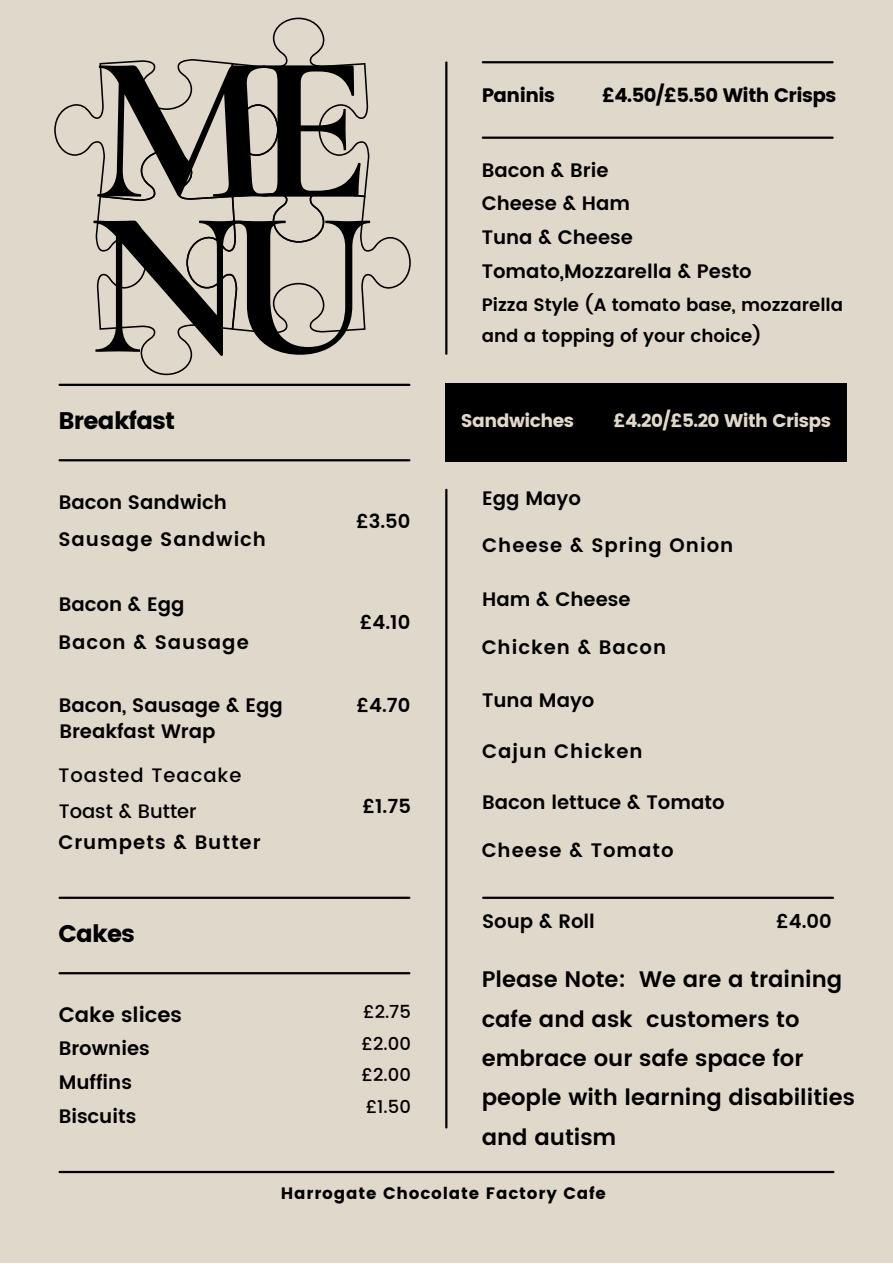
<style>
.page{position:relative;width:893px;height:1264px;background:#fff}
.page>*{position:absolute;margin:0;border:0;box-sizing:border-box;transform-origin:0 0}
.t1{font:700 209.85px "Cormorant Garamond";color:#000}
.t2{font:24px "Poppins";letter-spacing:-.03em;color:#000}
.t3{font:600 22.5px/39.3px "Poppins";color:#000}
.t4{font:600 21px "Poppins";color:#000}
.t5{font:600 19.5px "Poppins";color:#000}
.t6{font:600 19.5px "Poppins";letter-spacing:.05em;color:#000}
.t7{font:19.5px "Poppins";letter-spacing:-.03em;color:#000}
.t8{font:500 19.5px "Poppins";letter-spacing:.05em;color:#000}
.t9{font:500 19.5px "Poppins";color:#000}
.t10{font:18.3px "Poppins";letter-spacing:-.03em;color:#e0d8cb}
.t11{font:600 18px/31.5px "Poppins";color:#000}
.t12{font:500 18px "Poppins";color:#000}
.t13{font:16.5px "Poppins";letter-spacing:.05em;color:#000}
</style>
<div class="page">
<div style="left:0;top:0;width:892px;height:1262px;background:#e0d8cb"></div>
<hr style="left:60px;top:384px;width:349px;height:2px;background:#000">
<hr style="left:483px;top:61px;width:349px;height:2px;background:#000">
<hr style="left:60px;top:896px;width:349px;height:2px;background:#000">
<hr style="left:483px;top:896px;width:349px;height:2px;background:#000">
<hr style="left:60px;top:1170px;width:773px;height:3px;background:#000">
<hr style="left:60px;top:459px;width:349px;height:2px;background:#000">
<hr style="left:483px;top:136px;width:349px;height:3px;background:#000">
<hr style="left:60px;top:972px;width:349px;height:2px;background:#000">
<hr style="left:445px;top:62px;width:2px;height:292px;background:#000">
<hr style="left:445px;top:490px;width:2px;height:637px;background:#000">
<div style="left:445px;top:384px;width:402px;height:77px;background:#000"></div>
<svg style="left:54px;top:18px;width:357px;height:357px"></svg>
<p class="t1" style="left:92px;top:3px;width:279px">ME</p>
<p class="t1" style="left:89px;top:158px;width:285px">NU</p>
<p class="t2" style="left:58px;top:406px;width:118px">Breakfast</p>
<p class="t7" style="left:481px;top:84px;width:75px">Paninis</p>
<p class="t7" style="left:602px;top:84px;width:235px">£4.50/£5.50 With Crisps</p>
<p class="t5" style="left:481px;top:158px;width:128px">Bacon &amp; Brie</p>
<p class="t5" style="left:481px;top:192px;width:150px">Cheese &amp; Ham</p>
<p class="t5" style="left:481px;top:226px;width:153px">Tuna &amp; Cheese</p>
<p class="t5" style="left:481px;top:260px;width:272px">Tomato,Mozzarella &amp; Pesto</p>
<p class="t11" style="left:481px;top:288px;width:363px">Pizza Style (A tomato base, mozzarella and a topping of your choice)</p>
<p class="t10" style="left:460px;top:409px;width:115px">Sandwiches</p>
<p class="t10" style="left:613px;top:409px;width:219px">£4.20/£5.20 With Crisps</p>
<p class="t5" style="left:59px;top:491px;width:170px">Bacon Sandwich</p>
<p class="t5" style="left:482px;top:487px;width:100px">Egg Mayo</p>
<p class="t5" style="left:356px;top:510px;width:56px">£3.50</p>
<p class="t6" style="left:58px;top:527px;width:209px">Sausage Sandwich</p>
<p class="t6" style="left:482px;top:533px;width:252px">Cheese &amp; Spring Onion</p>
<p class="t5" style="left:59px;top:592px;width:127px">Bacon &amp; Egg</p>
<p class="t5" style="left:482px;top:588px;width:150px">Ham &amp; Cheese</p>
<p class="t5" style="left:360px;top:610px;width:52px">£4.10</p>
<p class="t6" style="left:58px;top:630px;width:192px">Bacon &amp; Sausage</p>
<p class="t6" style="left:481px;top:635px;width:186px">Chicken &amp; Bacon</p>
<p class="t5" style="left:59px;top:693px;width:226px">Bacon, Sausage &amp; Egg</p>
<p class="t5" style="left:482px;top:689px;width:114px">Tuna Mayo</p>
<p class="t5" style="left:356px;top:693px;width:55px">£4.70</p>
<p class="t5" style="left:59px;top:720px;width:158px">Breakfast Wrap</p>
<p class="t8" style="left:58px;top:763px;width:184px">Toasted Teacake</p>
<p class="t9" style="left:59px;top:800px;width:140px">Toast &amp; Butter</p>
<p class="t5" style="left:362px;top:794px;width:50px">£1.75</p>
<p class="t6" style="left:482px;top:739px;width:162px">Cajun Chicken</p>
<p class="t5" style="left:482px;top:790px;width:244px">Bacon lettuce &amp; Tomato</p>
<p class="t6" style="left:58px;top:831px;width:204px">Crumpets &amp; Butter</p>
<p class="t6" style="left:481px;top:838px;width:194px">Cheese &amp; Tomato</p>
<p class="t2" style="left:58px;top:919px;width:78px">Cakes</p>
<p class="t4" style="left:59px;top:1002px;width:125px">Cake slices</p>
<p class="t5" style="left:59px;top:1037px;width:93px">Brownies</p>
<p class="t5" style="left:59px;top:1071px;width:75px">Muffins</p>
<p class="t5" style="left:59px;top:1104px;width:79px">Biscuits</p>
<p class="t12" style="left:363px;top:1001px;width:49px">£2.75</p>
<p class="t12" style="left:361px;top:1032px;width:51px">£2.00</p>
<p class="t12" style="left:361px;top:1064px;width:51px">£2.00</p>
<p class="t12" style="left:365px;top:1095px;width:47px">£1.50</p>
<p class="t5" style="left:482px;top:910px;width:114px">Soup &amp; Roll</p>
<p class="t5" style="left:776px;top:910px;width:57px">£4.00</p>
<p class="t3" style="left:481px;top:959px;width:375px">Please Note: We are a training cafe and ask customers to embrace our safe space for people with learning disabilities and autism</p>
<p class="t13" style="left:281px;top:1183px;width:327px">Harrogate Chocolate Factory Cafe</p>
</div>
